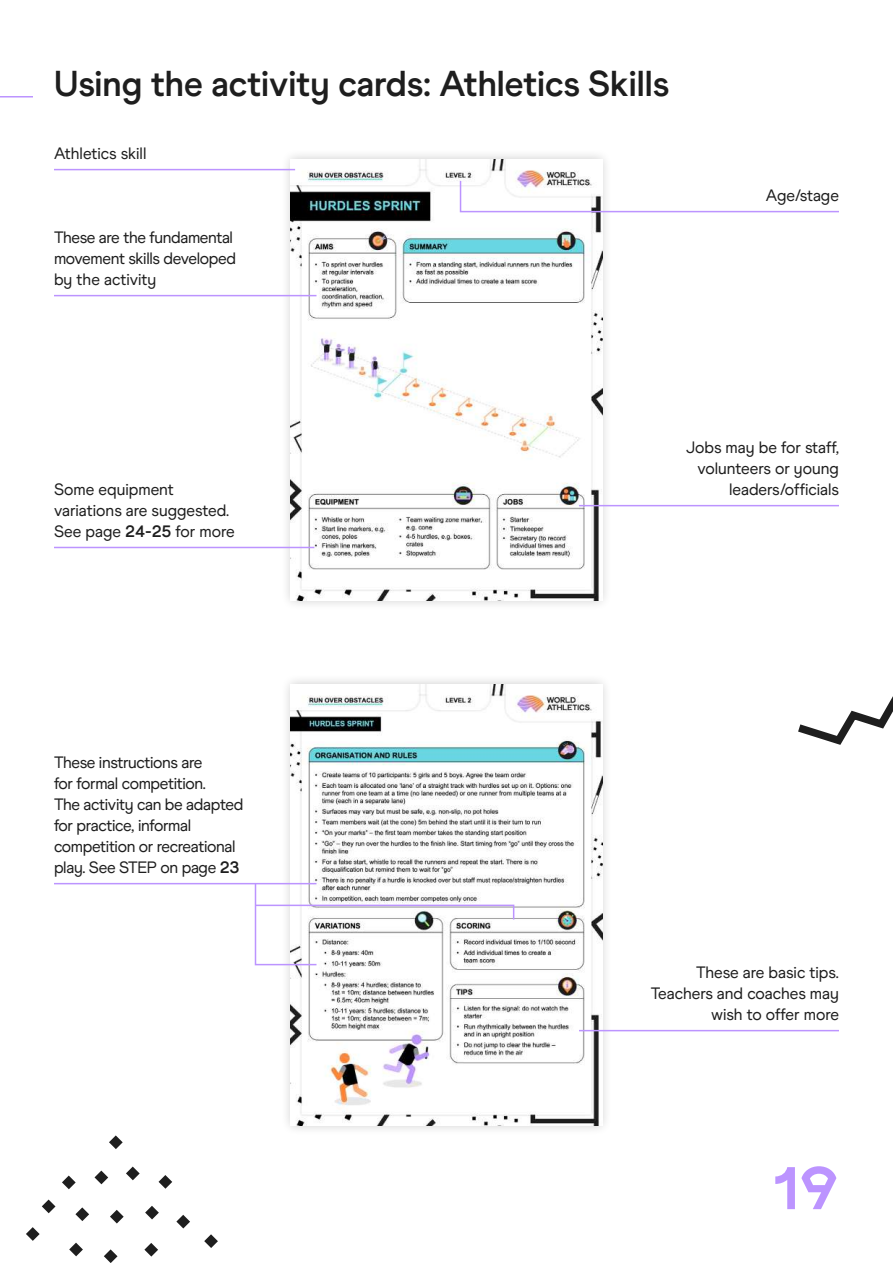
<style>
.page{position:relative;width:893px;height:1263px;background:#fff}
.page>*{position:absolute;margin:0;border:0;box-sizing:border-box;transform-origin:0 0}
.t1{font:60px "World Athletics Headline";color:#bc94ff}
.t2{font:700 36px "World Athletics";color:#1e1e1e}
.t3{font:16.5px/21px "World Athletics";letter-spacing:-.02em;color:#1e1e1e}
.t4{font:16.5px/21px "World Athletics";color:#1e1e1e;text-align:right}
.s1{font-weight:700}
</style>
<div class="page">
<svg style="left:109px;top:1135px;width:14px;height:14px"></svg>
<svg style="left:126px;top:1166px;width:14px;height:14px"></svg>
<svg style="left:159px;top:1175px;width:13px;height:14px"></svg>
<svg style="left:204px;top:1234px;width:14px;height:14px"></svg>
<svg style="left:176px;top:1215px;width:14px;height:13px"></svg>
<svg style="left:145px;top:1206px;width:14px;height:13px"></svg>
<svg style="left:42px;top:1199px;width:14px;height:14px"></svg>
<svg style="left:26px;top:1227px;width:14px;height:14px"></svg>
<svg style="left:69px;top:1242px;width:14px;height:14px"></svg>
<svg style="left:144px;top:1243px;width:14px;height:13px"></svg>
<svg style="left:104px;top:1249px;width:14px;height:14px"></svg>
<svg style="left:95px;top:1170px;width:13px;height:14px"></svg>
<svg style="left:110px;top:1210px;width:14px;height:13px"></svg>
<svg style="left:62px;top:1175px;width:14px;height:14px"></svg>
<svg style="left:75px;top:1207px;width:14px;height:14px"></svg>
<svg style="left:798px;top:696px;width:95px;height:49px"></svg>
<div style="left:280px;top:148px;width:333px;height:463px;background:#000;opacity:.2"></div>
<img style="left:291px;top:159px;width:311px;height:441px">
<div style="left:280px;top:673px;width:333px;height:462px;background:#000;opacity:.2"></div>
<img style="left:291px;top:684px;width:311px;height:441px">
<hr style="left:54px;top:169px;width:241px;height:1px;background:#bc94ff">
<hr style="left:54px;top:547px;width:260px;height:1px;background:#bc94ff">
<hr style="left:54px;top:295px;width:262px;height:1px;background:#bc94ff">
<hr style="left:579px;top:505px;width:260px;height:1px;background:#bc94ff">
<svg style="left:459px;top:179px;width:380px;height:34px"></svg>
<hr style="left:579px;top:1030px;width:260px;height:1px;background:#bc94ff">
<hr style="left:54px;top:883px;width:262px;height:1px;background:#bc94ff">
<hr style="left:0;top:96px;width:33px;height:2px;background:#bc94ff">
<svg style="left:254px;top:882px;width:261px;height:84px"></svg>
<h2 class="t2" style="left:54px;top:62px;width:616px">Using the activity cards: Athletics Skills</h2>
<p class="t4" style="left:54px;top:143px;width:94px">Athletics skill</p>
<p class="t3" style="left:54px;top:227px;width:184px">These are the fundamental movement skills developed by the activity</p>
<p class="t4" style="left:54px;top:479px;width:182px;text-align:left">Some equipment variations are suggested.<br>See page <span class="s1">24-25</span> for more</p>
<p class="t3" style="left:54px;top:752px;width:191px">These instructions are<br>for formal competition.<br>The activity can be adapted for practice, informal competition or recreational play. See STEP on page <span class="s1">23</span></p>
<p class="t3" style="left:766px;top:185px;width:75px">Age/stage</p>
<p class="t4" style="left:686px;top:437px;width:154px">Jobs may be for staff, volunteers or young leaders/officials</p>
<p class="t4" style="left:651px;top:962px;width:190px">These are basic tips.<br>Teachers and coaches may wish to offer more</p>
<h1 class="t1" style="left:774px;top:1152px;width:67px">19</h1>
</div>
